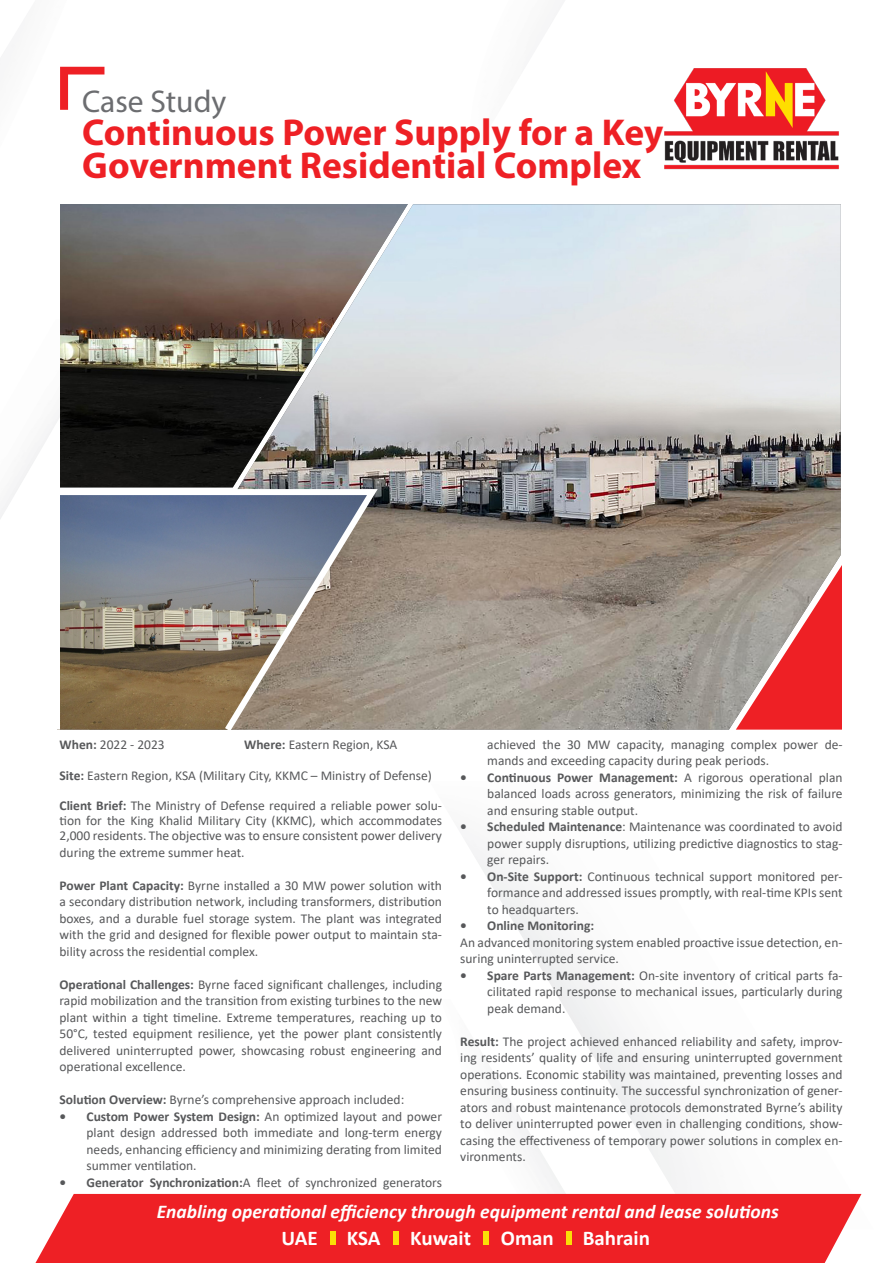
<style>
.page{position:relative;width:893px;height:1263px;background:#fff}
.page>*{position:absolute;margin:0;border:0;box-sizing:border-box;transform-origin:0 0}
.t1{font:700 37.5px/33px "Myriad Pro";color:#ee2025}
.t2{font:31.5px "Myriad Pro";color:#6c6d70}
.t3{font:700 21px "Calibri";color:#fff}
.t4{font:italic 700 19.5px "Calibri";color:#fff}
.t5{font:13.5px/16.5px "Calibri";color:#57585a;text-align:justify}
.t6{font:700 13.5px "Calibri";color:#57585a}
.s1{font-weight:700}
</style>
<div class="page">
<svg style="left:60px;top:67px;width:44px;height:43px"></svg>
<img style="left:383px;top:204px;width:458px;height:526px">
<img style="left:60px;top:204px;width:348px;height:283px">
<svg style="left:57px;top:486px;width:326px;height:244px"></svg>
<svg style="left:736px;top:565px;width:106px;height:165px"></svg>
<img style="left:664px;top:68px;width:175px;height:102px">
<div style="left:35px;top:1194px;width:826px;height:69px;background:#ee2025"></div>
<div style="left:330px;top:1231px;width:5px;height:14px;background:#fade07"></div>
<div style="left:393px;top:1231px;width:6px;height:14px;background:#fade07"></div>
<div style="left:483px;top:1231px;width:6px;height:14px;background:#fade07"></div>
<div style="left:565px;top:1231px;width:6px;height:14px;background:#fade07"></div>
<p class="t2" style="left:82px;top:82px;width:145px">Case Study</p>
<p class="t1" style="left:82px;top:115px;width:583px">Continuous Power Supply for a Key<br>Government Residential Complex</p>
<p class="t5" style="left:60px;top:736px;width:107px"><span class="s1">When:</span> 2022 - 2023</p>
<p class="t5" style="left:244px;top:736px;width:155px"><span class="s1">Where:</span> Eastern Region, KSA</p>
<p class="t5" style="left:60px;top:767px;width:374px"><span class="s1">Site:</span> Eastern Region, KSA (Military City, KKMC – Ministry of Defense)</p>
<p class="t5" style="left:60px;top:798px;width:384px;line-height:15px"><span class="s1">Client Brief:</span> The Ministry of Defense required a reliable power solu&shy;tion for the King Khalid Military City (KKMC), which accommodates 2,000 residents. The objective was to ensure consistent power delivery</p>
<p class="t5" style="left:60px;top:844px;width:187px">during the extreme summer heat.</p>
<p class="t5" style="left:60px;top:877px;width:384px"><span class="s1">Power Plant Capacity:</span> Byrne installed a 30 MW power solution with a secondary distribution network, including transformers, distribution boxes, and a durable fuel storage system. The plant was integrated with the grid and designed for flexible power output to maintain sta&shy;bility across the residential complex.</p>
<p class="t5" style="left:60px;top:976px;width:384px"><span class="s1">Operational Challenges:</span> Byrne faced significant challenges, including rapid mobilization and the transition from existing turbines to the new plant within a tight timeline. Extreme temperatures, reaching up to 50°C, tested equipment resilience, yet the power plant consistently delivered uninterrupted power, showcasing robust engineering and operational excellence.</p>
<p class="t5" style="left:60px;top:1091px;width:346px"><span class="s1">Solution Overview:</span> Byrne’s comprehensive approach included:</p>
<p class="t5" style="left:87px;top:1108px;width:357px;text-indent:-27px"><span class="s1">• Custom Power System Design:</span> An optimized layout and power plant design addressed both immediate and long-term energy needs, enhancing efficiency and minimizing derating from limited summer ventilation.</p>
<p class="t5" style="left:60px;top:1174px;width:384px"><span class="s1">• Generator Synchronization:</span>A fleet of synchronized generators</p>
<p class="t5" style="left:487px;top:736px;width:357px">achieved the 30 MW capacity, managing complex power de&shy;mands and exceeding capacity during peak periods.</p>
<p class="t5" style="left:487px;top:769px;width:357px;text-indent:-27px"><span class="s1">• Continuous Power Management:</span> A rigorous operational plan balanced loads across generators, minimizing the risk of failure and ensuring stable output.</p>
<p class="t5" style="left:487px;top:818px;width:357px;text-indent:-27px"><span class="s1">• Scheduled Maintenance</span>: Maintenance was coordinated to avoid power supply disruptions, utilizing predictive diagnostics to stag&shy;ger repairs.</p>
<p class="t5" style="left:487px;top:868px;width:357px;text-indent:-27px"><span class="s1">• On-Site Support:</span> Continuous technical support monitored per&shy;formance and addressed issues promptly, with real-time KPIs sent to headquarters.</p>
<p class="t6" style="left:460px;top:916px;width:136px">• Online Monitoring:</p>
<p class="t5" style="left:460px;top:934px;width:384px">An advanced monitoring system enabled proactive issue detection, en&shy;suring uninterrupted service.</p>
<p class="t5" style="left:487px;top:967px;width:357px;text-indent:-27px"><span class="s1">• Spare Parts Management:</span> On-site inventory of critical parts fa&shy;cilitated rapid response to mechanical issues, particularly during peak demand.</p>
<p class="t5" style="left:460px;top:1033px;width:384px"><span class="s1">Result:</span> The project achieved enhanced reliability and safety, improv&shy;ing residents’ quality of life and ensuring uninterrupted government operations. Economic stability was maintained, preventing losses and ensuring business continuity. The successful synchronization of gener&shy;ators and robust maintenance protocols demonstrated Byrne’s ability to deliver uninterrupted power even in challenging conditions, show&shy;casing the effectiveness of temporary power solutions in complex en&shy;vironments.</p>
<p class="t4" style="left:157px;top:1198px;width:623px">Enabling operational efficiency through equipment rental and lease solutions</p>
<p class="t3" style="left:282px;top:1223px;width:38px">UAE</p>
<p class="t3" style="left:347px;top:1223px;width:35px">KSA</p>
<p class="t3" style="left:410px;top:1223px;width:62px">Kuwait</p>
<p class="t3" style="left:501px;top:1223px;width:54px">Oman</p>
<p class="t3" style="left:583px;top:1223px;width:69px">Bahrain</p>
</div>
